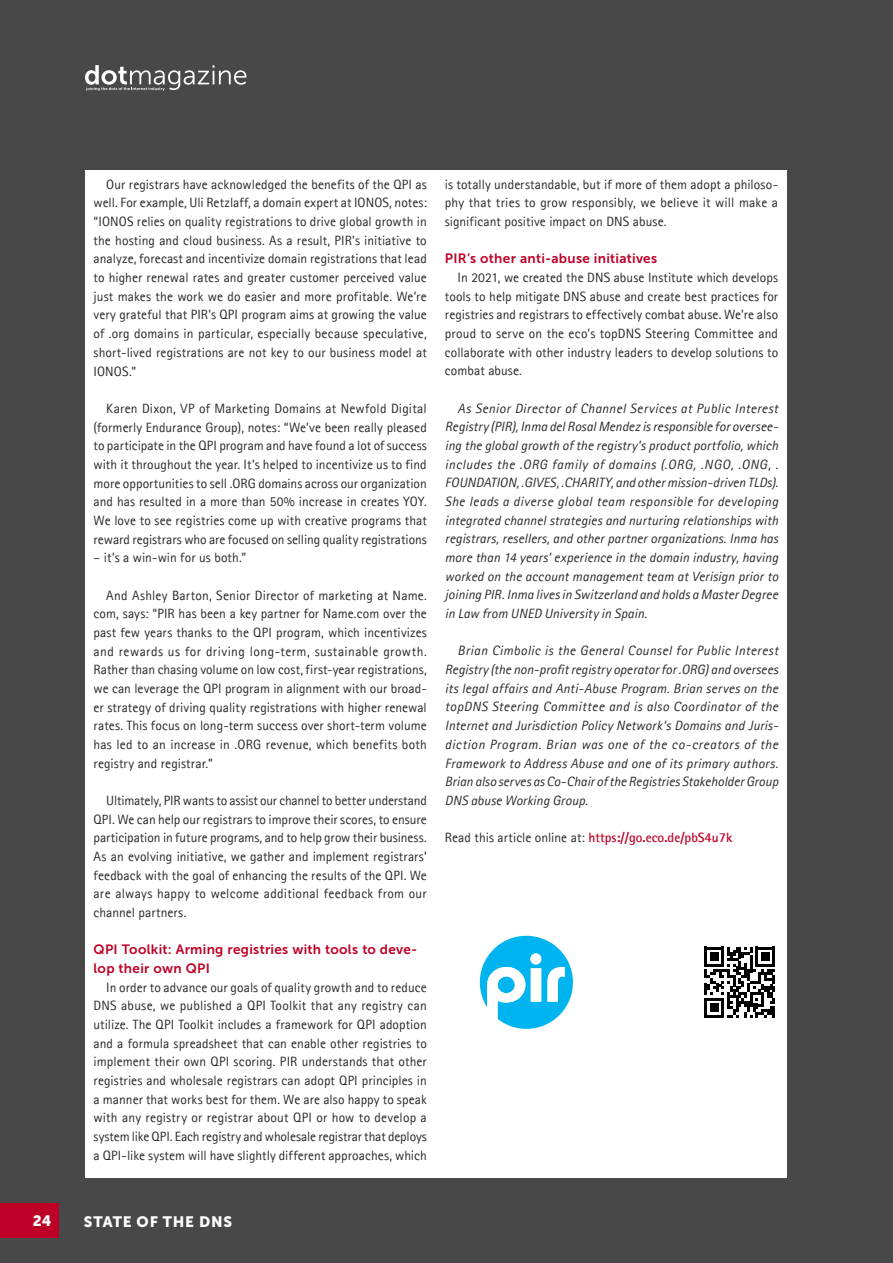
<style>
.page{position:relative;width:893px;height:1263px;background:#484848}
.page>*{position:absolute;margin:0;border:0;box-sizing:border-box;transform-origin:0 0}
.t1{font:15px "Museo Sans 900";letter-spacing:.05em;color:#fff}
.t2{font:13.5px/18.6px "Rotis Sans Serif";letter-spacing:.005em;color:#292929;text-align:justify}
.t3{font:italic 13.5px/18.6px "Rotis Sans Serif";letter-spacing:.005em;color:#292929;text-align:justify}
.t4{font:13.5px/18.6px "Museo Sans 700";letter-spacing:.02em;color:#be0027}
.t5{font:700 13.5px "Rotis Sans Serif";color:#be0027}
.s1{font-weight:400;color:#292929}
</style>
<div class="page">
<svg style="left:85px;top:65px;width:161px;height:26px"></svg>
<div style="left:0;top:1203px;width:59px;height:34px;background:#be0027"></div>
<div style="left:85px;top:170px;width:702px;height:1007px;background:#fff"></div>
<svg style="left:704px;top:947px;width:71px;height:71px"></svg>
<svg style="left:480px;top:936px;width:93px;height:93px"></svg>
<p class="t2" style="left:94px;top:176px;width:335px;text-indent:13px">Our registrars have acknowledged the benefits of the QPI as well. For example, Uli Retzlaff, a domain expert at IONOS, notes: “IONOS relies on quality registrations to drive global growth in the hosting and cloud business. As a result, PIR’s initiative to analyze, forecast and incentivize domain registrations that lead to higher renewal rates and greater customer perceived value just makes the work we do easier and more profitable. We’re very grateful that PIR’s QPI program aims at growing the value of .org domains in particular, especially because speculative, short-lived registrations are not key to our business model at IONOS.”</p>
<p class="t2" style="left:94px;top:400px;width:335px;text-indent:13px">Karen Dixon, VP of Marketing Domains at Newfold Digital (formerly Endurance Group), notes: “We’ve been really pleased to participate in the QPI program and have found a lot of success with it throughout the year. It’s helped to incentivize us to find more opportunities to sell .ORG domains across our organization and has resulted in a more than 50% increase in creates YOY.<br>We love to see registries come up with creative programs that reward registrars who are focused on selling quality registrations</p>
<p class="t2" style="left:94px;top:549px;width:154px">– it’s a win-win for us both.”</p>
<p class="t2" style="left:94px;top:587px;width:335px;text-indent:13px">And Ashley Barton, Senior Director of marketing at Name. com, says: “PIR has been a key partner for Name.com over the past few years thanks to the QPI program, which incentivizes and rewards us for driving long-term, sustainable growth.<br>Rather than chasing volume on low cost, first-year registrations, we can leverage the QPI program in alignment with our broad&shy;er strategy of driving quality registrations with higher renewal rates. This focus on long-term success over short-term volume has led to an increase in .ORG revenue, which benefits both registry and registrar.”</p>
<p class="t2" style="left:94px;top:792px;width:335px;text-indent:13px">Ultimately, PIR wants to assist our channel to better understand QPI. We can help our registrars to improve their scores, to ensure participation in future programs, and to help grow their business.<br>As an evolving initiative, we gather and implement registrars’ feedback with the goal of enhancing the results of the QPI. We are always happy to welcome additional feedback from our channel partners.</p>
<p class="t4" style="left:94px;top:940px;width:325px">QPI Toolkit: Arming registries with tools to deve&shy;lop their own QPI</p>
<p class="t2" style="left:94px;top:979px;width:335px;text-indent:13px">In order to advance our goals of quality growth and to reduce DNS abuse, we published a QPI Toolkit that any registry can utilize. The QPI Toolkit includes a framework for QPI adoption and a formula spreadsheet that can enable other registries to implement their own QPI scoring. PIR understands that other registries and wholesale registrars can adopt QPI principles in a manner that works best for them. We are also happy to speak with any registry or registrar about QPI or how to develop a system like QPI. Each registry and wholesale registrar that deploys a QPI-like system will have slightly different approaches, which</p>
<p class="t2" style="left:445px;top:176px;width:335px">is totally understandable, but if more of them adopt a philoso&shy;phy that tries to grow responsibly, we believe it will make a significant positive impact on DNS abuse.</p>
<p class="t4" style="left:445px;top:249px;width:214px">PIR’s other anti-abuse initiatives</p>
<p class="t2" style="left:445px;top:269px;width:335px;text-indent:13px">In 2021, we created the DNS abuse Institute which develops tools to help mitigate DNS abuse and create best practices for registries and registrars to effectively combat abuse. We’re also proud to serve on the eco’s topDNS Steering Committee and collaborate with other industry leaders to develop solutions to combat abuse.</p>
<p class="t3" style="left:445px;top:400px;width:335px;text-indent:13px">As Senior Director of Channel Services at Public Interest Registry (PIR), Inma del Rosal Mendez is responsible for oversee&shy;ing the global growth of the registry’s product portfolio, which includes the .ORG family of domains (.ORG, .NGO, .ONG, .<br>FOUNDATION, .GIVES, .CHARITY, and other mission-driven TLDs).<br>She leads a diverse global team responsible for developing integrated channel strategies and nurturing relationships with registrars, resellers, and other partner organizations. Inma has more than 14 years’ experience in the domain industry, having worked on the account management team at Verisign prior to joining PIR. Inma lives in Switzerland and holds a Master Degree in Law from UNED University in Spain.</p>
<p class="t3" style="left:445px;top:643px;width:335px;text-indent:13px">Brian Cimbolic is the General Counsel for Public Interest Registry (the non-profit registry operator for .ORG) and oversees its legal affairs and Anti-Abuse Program. Brian serves on the topDNS Steering Committee and is also Coordinator of the Internet and Jurisdiction Policy Network’s Domains and Juris&shy;diction Program. Brian was one of the co-creators of the Framework to Address Abuse and one of its primary authors.<br>Brian also serves as Co-Chair of the Registries Stakeholder Group DNS abuse Working Group.</p>
<p class="t5" style="left:445px;top:832px;width:289px"><span class="s1">Read this article online at:</span> https://go.eco.de/pbS4u7k</p>
<p class="t1" style="left:33px;top:1212px;width:20px">24</p>
<p class="t1" style="left:84px;top:1213px;width:150px">STATE OF THE DNS</p>
</div>
